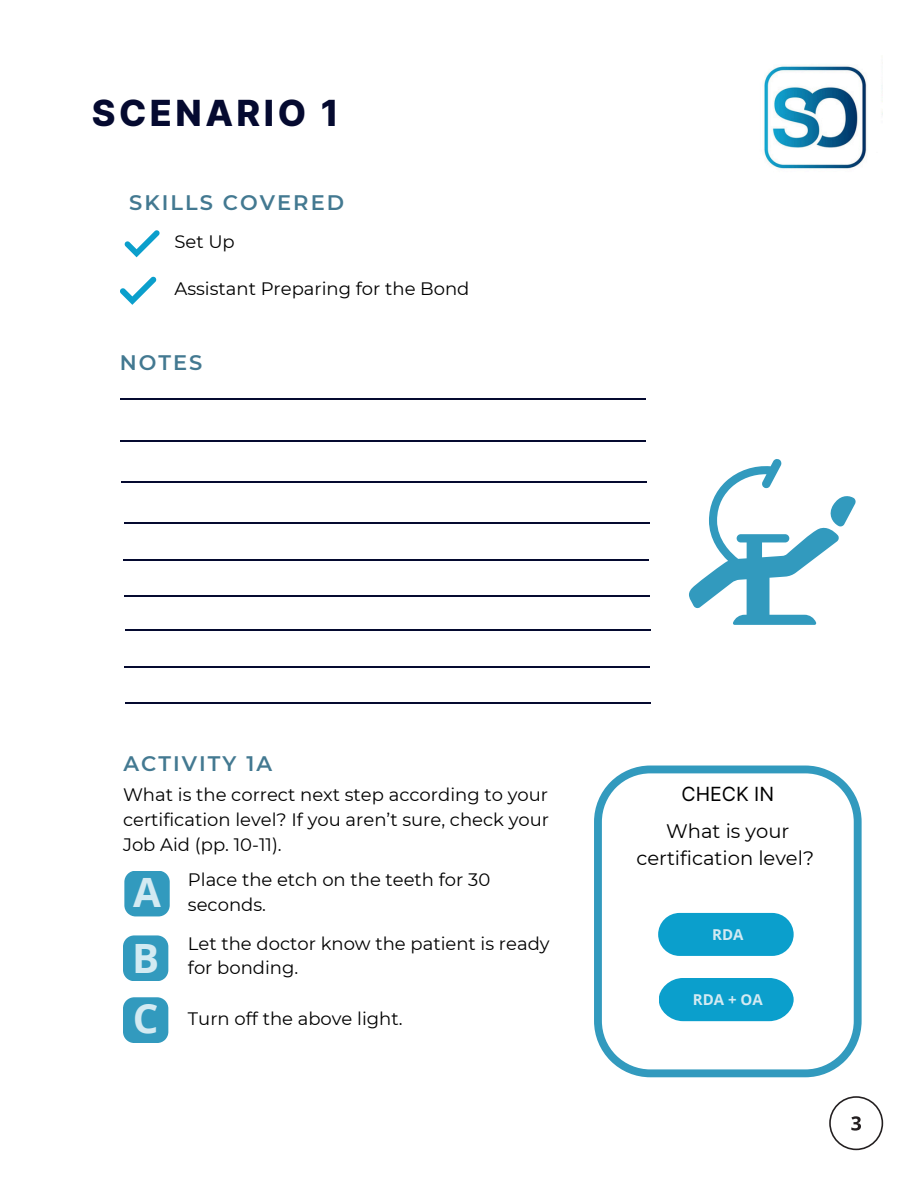
<style>
.page{position:relative;width:918px;height:1188px;background:#fff}
.page>*{position:absolute;margin:0;border:0;box-sizing:border-box;transform-origin:0 0}
.t1{font:700 40.35px "Open Sans";color:#d3eaf2}
.t2{font:800 36px "Inter";letter-spacing:.1em;color:#050a30}
.t3{font:600 21px "Montserrat";letter-spacing:.095em;color:#437991}
.t4{font:19.5px/27px "Montserrat";color:#000;text-align:center}
.t5{font:19.5px "Inter";color:#000}
.t6{font:18px/24.8px "Montserrat";color:#000}
.t7{font:700 15px "Open Sans";color:#d3eaf2}
</style>
<div class="page">
<img style="left:764px;top:62px;width:119px;height:107px">
<svg style="left:829px;top:1096px;width:54px;height:54px"></svg>
<svg style="left:689px;top:459px;width:167px;height:166px"></svg>
<hr style="left:120px;top:398px;width:526px;height:1px;background:#050a30">
<hr style="left:120px;top:441px;width:526px;height:1px;background:#050a30">
<hr style="left:121px;top:481px;width:526px;height:1px;background:#050a30">
<hr style="left:124px;top:523px;width:526px;height:1px;background:#050a30">
<hr style="left:123px;top:560px;width:526px;height:1px;background:#050a30">
<hr style="left:124px;top:596px;width:526px;height:1px;background:#050a30">
<svg style="left:124px;top:871px;width:46px;height:45px;background:#3ea0c1"></svg>
<svg style="left:594px;top:766px;width:268px;height:311px"></svg>
<svg style="left:123px;top:935px;width:45px;height:46px;background:#3d9fc1"></svg>
<svg style="left:123px;top:997px;width:45px;height:46px;background:#3d9fc1"></svg>
<div style="left:658px;top:913px;width:136px;height:43px;background:#0b9fcc;border-radius:22px"></div>
<svg style="left:659px;top:978px;width:135px;height:43px;background:#1fa6d0"></svg>
<svg style="left:124px;top:230px;width:36px;height:27px"></svg>
<svg style="left:120px;top:276px;width:37px;height:29px"></svg>
<hr style="left:125px;top:629px;width:526px;height:1px;background:#050a30">
<hr style="left:124px;top:667px;width:526px;height:1px;background:#050a30">
<hr style="left:125px;top:702px;width:526px;height:1px;background:#050a30">
<h2 class="t2" style="left:92px;top:91px;width:248px">SCENARIO 1</h2>
<h3 class="t3" style="left:129px;top:190px;width:216px">SKILLS COVERED</h3>
<p class="t6" style="left:174px;top:229px;width:62px">Set Up</p>
<h5 class="t6" style="left:174px;top:276px;width:297px">Assistant Preparing for the Bond</h5>
<p class="t3" style="left:120px;top:350px;width:84px">NOTES</p>
<h5 class="t3" style="left:123px;top:751px;width:150px">ACTIVITY 1A</h5>
<p class="t6" style="left:123px;top:782px;width:428px;text-align:justify">What is the correct next step according to your certification level? If you aren’t sure, check your Job Aid (pp. 10-11).</p>
<h2 class="t1" style="left:133px;top:864px;width:29px">A</h2>
<p class="t1" style="left:132px;top:930px;width:29px">B</p>
<h2 class="t1" style="left:133px;top:990px;width:27px">C</h2>
<h5 class="t6" style="left:188px;top:867px;width:304px">Place the etch on the teeth for 30 seconds.</h5>
<p class="t6" style="left:188px;top:931px;width:363px">Let the doctor know the patient is ready for bonding.</p>
<h5 class="t6" style="left:188px;top:1006px;width:216px">Turn off the above light.</h5>
<h5 class="t5" style="left:681px;top:782px;width:94px">CHECK IN</h5>
<p class="t4" style="left:636px;top:817px;width:179px">What is your certification level?</p>
<p class="t7" style="left:712px;top:924px;width:33px">RDA</p>
<h5 class="t7" style="left:693px;top:989px;width:71px">RDA + OA</h5>
</div>
